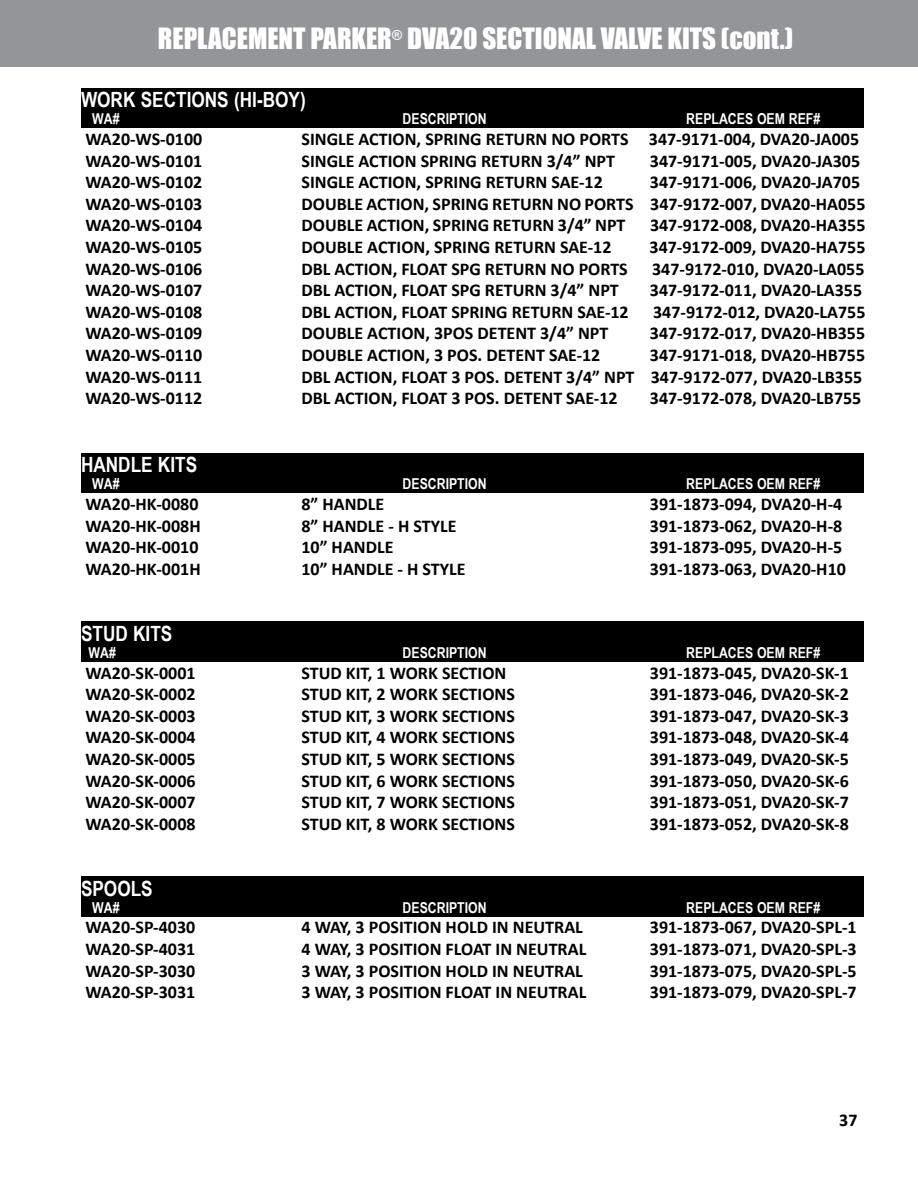
<style>
.page{position:relative;width:918px;height:1188px;background:#fff}
.page>*{position:absolute;margin:0;border:0;box-sizing:border-box;transform-origin:0 0}
.t1{font:27px "Impact";color:#fff}
.t2{font:700 21px "Arial Narrow";color:#fff}
.t3{font:700 18px "Calibri";color:#000}
.t4{font:700 15px "Arial Narrow";color:#fff}
</style>
<div class="page">
<div style="left:0;top:0;width:918px;height:68px;background:#939598"></div>
<div style="left:81px;top:110px;width:783px;height:18px;background:#000"></div>
<div style="left:81px;top:88px;width:783px;height:23px;background:#000"></div>
<div style="left:81px;top:475px;width:783px;height:18px;background:#000"></div>
<div style="left:81px;top:453px;width:783px;height:23px;background:#000"></div>
<div style="left:81px;top:643px;width:783px;height:18px;background:#000"></div>
<div style="left:81px;top:621px;width:783px;height:24px;background:#000"></div>
<div style="left:81px;top:898px;width:783px;height:18px;background:#000"></div>
<div style="left:81px;top:876px;width:783px;height:24px;background:#000"></div>
<h1 class="t1" style="left:158px;top:17px;width:637px">REPLACEMENT PARKER<sup>®</sup> DVA20 SECTIONAL VALVE KITS (cont.)</h1>
<p class="t2" style="left:81px;top:84px;width:226px">WORK SECTIONS (HI-BOY)</p>
<p class="t4" style="left:92px;top:108px;width:29px">WA#</p>
<p class="t4" style="left:403px;top:108px;width:86px">DESCRIPTION</p>
<p class="t4" style="left:686px;top:108px;width:135px">REPLACES OEM REF#</p>
<p class="t3" style="left:86px;top:128px;width:118px">WA20-WS-0100</p>
<p class="t3" style="left:302px;top:128px;width:559px">SINGLE ACTION, SPRING RETURN NO PORTS 347-9171-004, DVA20-JA005</p>
<p class="t3" style="left:86px;top:149px;width:118px">WA20-WS-0101</p>
<p class="t3" style="left:302px;top:149px;width:315px">SINGLE ACTION SPRING RETURN 3/4” NPT</p>
<p class="t3" style="left:650px;top:149px;width:212px">347-9171-005, DVA20-JA305</p>
<p class="t3" style="left:86px;top:171px;width:118px">WA20-WS-0102</p>
<p class="t3" style="left:302px;top:171px;width:303px">SINGLE ACTION, SPRING RETURN SAE-12</p>
<p class="t3" style="left:650px;top:171px;width:212px">347-9171-006, DVA20-JA705</p>
<p class="t3" style="left:86px;top:192px;width:118px">WA20-WS-0103</p>
<p class="t3" style="left:302px;top:192px;width:566px">DOUBLE ACTION, SPRING RETURN NO PORTS 347-9172-007, DVA20-HA055</p>
<p class="t3" style="left:86px;top:214px;width:118px">WA20-WS-0104</p>
<p class="t3" style="left:302px;top:214px;width:325px">DOUBLE ACTION, SPRING RETURN 3/4” NPT</p>
<p class="t3" style="left:650px;top:214px;width:217px">347-9172-008, DVA20-HA355</p>
<p class="t3" style="left:86px;top:236px;width:118px">WA20-WS-0105</p>
<p class="t3" style="left:302px;top:236px;width:312px">DOUBLE ACTION, SPRING RETURN SAE-12</p>
<p class="t3" style="left:650px;top:236px;width:217px">347-9172-009, DVA20-HA755</p>
<p class="t3" style="left:86px;top:257px;width:118px">WA20-WS-0106</p>
<p class="t3" style="left:302px;top:257px;width:328px">DBL ACTION, FLOAT SPG RETURN NO PORTS</p>
<p class="t3" style="left:652px;top:257px;width:214px">347-9172-010, DVA20-LA055</p>
<p class="t3" style="left:86px;top:279px;width:118px">WA20-WS-0107</p>
<p class="t3" style="left:302px;top:279px;width:319px">DBL ACTION, FLOAT SPG RETURN 3/4” NPT</p>
<p class="t3" style="left:650px;top:279px;width:214px">347-9172-011, DVA20-LA355</p>
<p class="t3" style="left:86px;top:300px;width:118px">WA20-WS-0108</p>
<p class="t3" style="left:302px;top:300px;width:329px">DBL ACTION, FLOAT SPRING RETURN SAE-12</p>
<p class="t3" style="left:653px;top:300px;width:214px">347-9172-012, DVA20-LA755</p>
<p class="t3" style="left:86px;top:322px;width:118px">WA20-WS-0109</p>
<p class="t3" style="left:302px;top:322px;width:308px">DOUBLE ACTION, 3POS DETENT 3/4” NPT</p>
<p class="t3" style="left:650px;top:322px;width:217px">347-9172-017, DVA20-HB355</p>
<p class="t3" style="left:86px;top:344px;width:118px">WA20-WS-0110</p>
<p class="t3" style="left:302px;top:344px;width:300px">DOUBLE ACTION, 3 POS. DETENT SAE-12</p>
<p class="t3" style="left:650px;top:344px;width:217px">347-9171-018, DVA20-HB755</p>
<p class="t3" style="left:86px;top:365px;width:118px">WA20-WS-0111</p>
<p class="t3" style="left:302px;top:365px;width:562px">DBL ACTION, FLOAT 3 POS. DETENT 3/4” NPT 347-9172-077, DVA20-LB355</p>
<p class="t3" style="left:86px;top:387px;width:118px">WA20-WS-0112</p>
<p class="t3" style="left:302px;top:387px;width:318px">DBL ACTION, FLOAT 3 POS. DETENT SAE-12</p>
<p class="t3" style="left:650px;top:387px;width:213px">347-9172-078, DVA20-LB755</p>
<p class="t2" style="left:81px;top:449px;width:118px">HANDLE KITS</p>
<p class="t4" style="left:92px;top:473px;width:29px">WA#</p>
<p class="t4" style="left:403px;top:473px;width:86px">DESCRIPTION</p>
<p class="t4" style="left:686px;top:473px;width:135px">REPLACES OEM REF#</p>
<p class="t3" style="left:86px;top:493px;width:114px">WA20-HK-0080</p>
<p class="t3" style="left:302px;top:493px;width:84px">8” HANDLE</p>
<p class="t3" style="left:650px;top:493px;width:194px">391-1873-094, DVA20-H-4</p>
<p class="t3" style="left:86px;top:514px;width:117px">WA20-HK-008H</p>
<p class="t3" style="left:302px;top:514px;width:156px">8” HANDLE - H STYLE</p>
<p class="t3" style="left:650px;top:514px;width:194px">391-1873-062, DVA20-H-8</p>
<p class="t3" style="left:86px;top:536px;width:114px">WA20-HK-0010</p>
<p class="t3" style="left:302px;top:536px;width:94px">10” HANDLE</p>
<p class="t3" style="left:650px;top:536px;width:194px">391-1873-095, DVA20-H-5</p>
<p class="t3" style="left:86px;top:557px;width:117px">WA20-HK-001H</p>
<p class="t3" style="left:302px;top:557px;width:166px">10” HANDLE - H STYLE</p>
<p class="t3" style="left:650px;top:557px;width:198px">391-1873-063, DVA20-H10</p>
<p class="t2" style="left:81px;top:617px;width:93px">STUD KITS</p>
<p class="t4" style="left:89px;top:641px;width:29px">WA#</p>
<p class="t4" style="left:403px;top:641px;width:86px">DESCRIPTION</p>
<p class="t4" style="left:686px;top:641px;width:135px">REPLACES OEM REF#</p>
<p class="t3" style="left:86px;top:661px;width:112px">WA20-SK-0001</p>
<p class="t3" style="left:302px;top:661px;width:206px">STUD KIT, 1 WORK SECTION</p>
<p class="t3" style="left:650px;top:661px;width:201px">391-1873-045, DVA20-SK-1</p>
<p class="t3" style="left:86px;top:683px;width:112px">WA20-SK-0002</p>
<p class="t3" style="left:302px;top:683px;width:215px">STUD KIT, 2 WORK SECTIONS</p>
<p class="t3" style="left:650px;top:683px;width:201px">391-1873-046, DVA20-SK-2</p>
<p class="t3" style="left:86px;top:704px;width:112px">WA20-SK-0003</p>
<p class="t3" style="left:302px;top:704px;width:215px">STUD KIT, 3 WORK SECTIONS</p>
<p class="t3" style="left:650px;top:704px;width:201px">391-1873-047, DVA20-SK-3</p>
<p class="t3" style="left:86px;top:726px;width:112px">WA20-SK-0004</p>
<p class="t3" style="left:302px;top:726px;width:215px">STUD KIT, 4 WORK SECTIONS</p>
<p class="t3" style="left:650px;top:726px;width:201px">391-1873-048, DVA20-SK-4</p>
<p class="t3" style="left:86px;top:747px;width:112px">WA20-SK-0005</p>
<p class="t3" style="left:302px;top:747px;width:215px">STUD KIT, 5 WORK SECTIONS</p>
<p class="t3" style="left:650px;top:747px;width:201px">391-1873-049, DVA20-SK-5</p>
<p class="t3" style="left:86px;top:769px;width:112px">WA20-SK-0006</p>
<p class="t3" style="left:302px;top:769px;width:215px">STUD KIT, 6 WORK SECTIONS</p>
<p class="t3" style="left:650px;top:769px;width:201px">391-1873-050, DVA20-SK-6</p>
<p class="t3" style="left:86px;top:791px;width:112px">WA20-SK-0007</p>
<p class="t3" style="left:302px;top:791px;width:215px">STUD KIT, 7 WORK SECTIONS</p>
<p class="t3" style="left:650px;top:791px;width:201px">391-1873-051, DVA20-SK-7</p>
<p class="t3" style="left:86px;top:812px;width:112px">WA20-SK-0008</p>
<p class="t3" style="left:302px;top:812px;width:215px">STUD KIT, 8 WORK SECTIONS</p>
<p class="t3" style="left:650px;top:812px;width:201px">391-1873-052, DVA20-SK-8</p>
<p class="t2" style="left:81px;top:872px;width:73px">SPOOLS</p>
<p class="t4" style="left:92px;top:896px;width:29px">WA#</p>
<p class="t4" style="left:403px;top:896px;width:86px">DESCRIPTION</p>
<p class="t4" style="left:686px;top:896px;width:135px">REPLACES OEM REF#</p>
<p class="t3" style="left:86px;top:916px;width:111px">WA20-SP-4030</p>
<p class="t3" style="left:302px;top:916px;width:283px">4 WAY, 3 POSITION HOLD IN NEUTRAL</p>
<p class="t3" style="left:650px;top:916px;width:208px">391-1873-067, DVA20-SPL-1</p>
<p class="t3" style="left:86px;top:938px;width:111px">WA20-SP-4031</p>
<p class="t3" style="left:302px;top:938px;width:286px">4 WAY, 3 POSITION FLOAT IN NEUTRAL</p>
<p class="t3" style="left:650px;top:938px;width:208px">391-1873-071, DVA20-SPL-3</p>
<p class="t3" style="left:86px;top:959px;width:111px">WA20-SP-3030</p>
<p class="t3" style="left:302px;top:959px;width:283px">3 WAY, 3 POSITION HOLD IN NEUTRAL</p>
<p class="t3" style="left:650px;top:959px;width:208px">391-1873-075, DVA20-SPL-5</p>
<p class="t3" style="left:86px;top:981px;width:111px">WA20-SP-3031</p>
<p class="t3" style="left:302px;top:981px;width:286px">3 WAY, 3 POSITION FLOAT IN NEUTRAL</p>
<p class="t3" style="left:650px;top:981px;width:208px">391-1873-079, DVA20-SPL-7</p>
<p class="t3" style="left:839px;top:1108px;width:20px">37</p>
</div>
